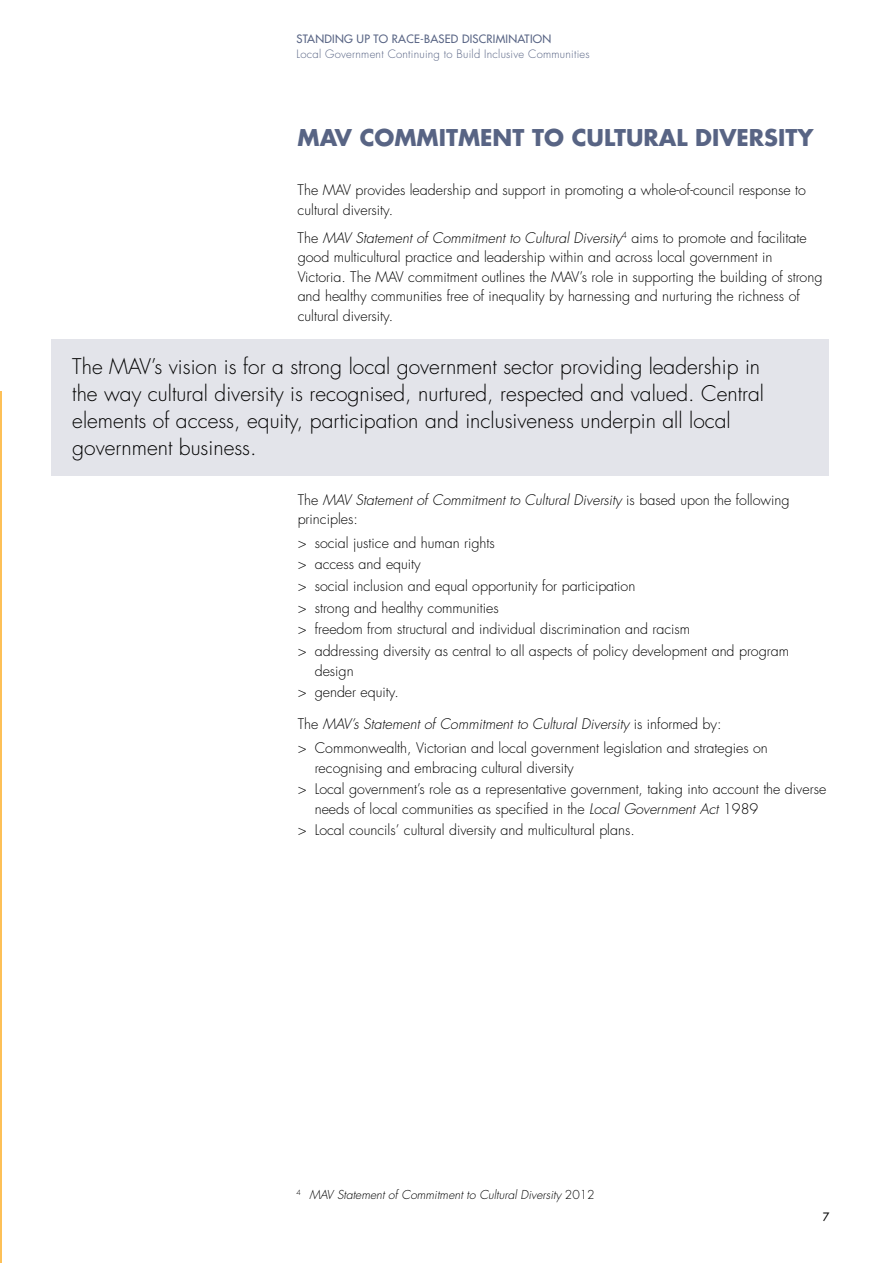
<style>
.page{position:relative;width:893px;height:1263px;background:#fff}
.page>*{position:absolute;margin:0;border:0;box-sizing:border-box;transform-origin:0 0}
.t1{font:700 22.5px "Futura CE";color:#586484}
.t2{font:300 21px/27px "Futura";color:#000}
.t3{font:300 14.25px/21.6px "Futura";color:#000}
.t4{font:italic 300 14.25px/19.5px "Futura";color:#000}
.t5{font:italic 300 12px "Futura";color:#000}
.t6{font:300 11.25px "Futura";letter-spacing:.02em;color:#586484}
.t7{font:11.25px "Futura";letter-spacing:.02em;color:#586484}
.t8{font:11.25px "Futura";color:#000}
.s1{font-style:italic}
.s2{font-style:normal}
</style>
<div class="page">
<hr style="left:0;top:391px;width:1px;height:872px;background:#fdc057">
<div style="left:51px;top:339px;width:777px;height:137px;background:#e3e4ea"></div>
<p class="t7" style="left:297px;top:31px;width:256px">STANDING UP TO RACE-BASED DISCRIMINATION</p>
<p class="t6" style="left:297px;top:47px;width:295px">Local Government Continuing to Build Inclusive Communities</p>
<h1 class="t1" style="left:298px;top:121px;width:517px">MAV COMMITMENT TO CULTURAL DIVERSITY</h1>
<p class="t3" style="left:298px;top:180px;width:510px;line-height:19.5px">The MAV provides leadership and support in promoting a whole-of-council response to cultural diversity.</p>
<p class="t3" style="left:298px;top:228px;width:526px;line-height:19.5px">The <span class="s1">MAV Statement of Commitment to Cultural Diversity</span><sup>4</sup> aims to promote and facilitate good multicultural practice and leadership within and across local government in Victoria. The MAV commitment outlines the MAV’s role in supporting the building of strong and healthy communities free of inequality by harnessing and nurturing the richness of cultural diversity.</p>
<p class="t2" style="left:72px;top:353px;width:693px">The MAV’s vision is for a strong local government sector providing leadership in the way cultural diversity is recognised, nurtured, respected and valued. Central elements of access, equity, participation and inclusiveness underpin all local government business.</p>
<p class="t4" style="left:298px;top:490px;width:493px"><span class="s2">The</span> MAV Statement of Commitment to Cultural Diversity <span class="s2">is based upon the following principles:</span></p>
<p class="t3" style="left:298px;top:532px;width:493px">&gt; social justice and human rights<br>&gt; access and equity<br>&gt; social inclusion and equal opportunity for participation<br>&gt; strong and healthy communities<br>&gt; freedom from structural and individual discrimination and racism<br>&gt; addressing diversity as central to all aspects of policy development and program</p>
<p class="t3" style="left:298px;top:660px;width:103px;text-indent:17px">design<br>&gt; gender equity.</p>
<p class="t3" style="left:298px;top:712px;width:472px;line-height:23.7px">The <span class="s1">MAV’s Statement of Commitment to Cultural Diversity</span> is informed by:<br>&gt; Commonwealth, Victorian and local government legislation and strategies on</p>
<p class="t3" style="left:298px;top:757px;width:530px;text-indent:17px">recognising and embracing cultural diversity<br>&gt; Local government’s role as a representative government, taking into account the diverse</p>
<p class="t3" style="left:298px;top:798px;width:462px;text-indent:17px">needs of local communities as specified in the <span class="s1">Local Government Act</span> 1989 &gt; Local councils’ cultural diversity and multicultural plans.</p>
<p class="t5" style="left:297px;top:1187px;width:300px"><sup>4</sup> MAV Statement of Commitment to Cultural Diversity <span class="s2">2012</span></p>
<p class="t8" style="left:823px;top:1209px;width:8px">7</p>
</div>
